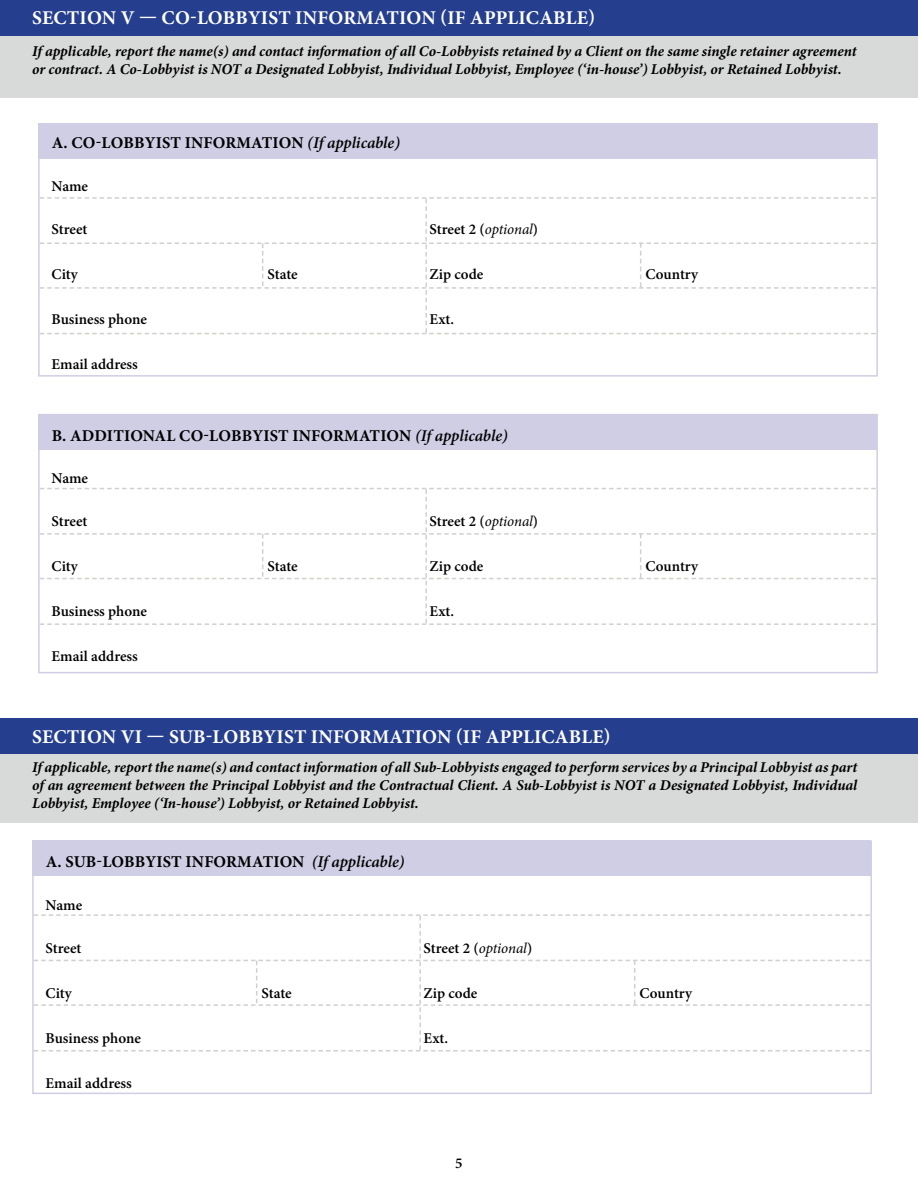
<style>
.page{position:relative;width:918px;height:1188px;background:#fff}
.page>*{position:absolute;margin:0;border:0;box-sizing:border-box;transform-origin:0 0}
.t1{font:700 19.5px "Minion Pro";letter-spacing:.01em;color:#fff}
.t2{font:700 16.5px "Minion Pro";letter-spacing:.01em;color:#000}
.t3{font:italic 700 15px/18px "Minion Pro";letter-spacing:-.005em;color:#000}
.t4{font:600 15px "Minion Pro";color:#000}
.s1{font-weight:600;font-style:italic}
.s2{font-weight:400;font-style:italic}
</style>
<div class="page">
<div style="left:0;top:35px;width:918px;height:63px;background:#d8d9d9"></div>
<div style="left:0;top:0;width:918px;height:35px;background:#253f8e"></div>
<div style="left:38px;top:123px;width:839px;height:36px;background:#cfcee4"></div>
<div style="left:38px;top:123px;width:840px;height:254px;border:2px solid #cfcee4"></div>
<svg style="left:40px;top:197px;width:836px;height:137px"></svg>
<div style="left:38px;top:414px;width:839px;height:35px;background:#cfcee4"></div>
<div style="left:38px;top:414px;width:840px;height:259px;border:2px solid #cfcee4"></div>
<svg style="left:40px;top:488px;width:836px;height:137px"></svg>
<div style="left:0;top:754px;width:918px;height:69px;background:#d8d9d9"></div>
<div style="left:0;top:718px;width:918px;height:36px;background:#253f8e"></div>
<div style="left:33px;top:840px;width:838px;height:36px;background:#cfcee4"></div>
<div style="left:32px;top:840px;width:840px;height:254px;border:2px solid #cfcee4"></div>
<svg style="left:34px;top:914px;width:836px;height:138px"></svg>
<p class="t1" style="left:32px;top:4px;width:564px">SECTION V — CO-LOBBYIST INFORMATION (IF APPLICABLE)</p>
<p class="t3" style="left:32px;top:42px;width:826px">If applicable, report the name(s) and contact information of all Co-Lobbyists retained by a Client on the same single retainer agreement or contract. A Co-Lobbyist is NOT a Designated Lobbyist, Individual Lobbyist, Employee (‘in-house’) Lobbyist, or Retained Lobbyist.</p>
<p class="t2" style="left:52px;top:132px;width:350px">A. CO-LOBBYIST INFORMATION <span class="s1">(If applicable)</span></p>
<p class="t4" style="left:52px;top:176px;width:38px">Name</p>
<p class="t4" style="left:52px;top:219px;width:37px">Street</p>
<p class="t4" style="left:430px;top:219px;width:110px">Street 2 (<span class="s2">optional</span>)</p>
<p class="t4" style="left:52px;top:264px;width:28px">City</p>
<p class="t4" style="left:268px;top:264px;width:31px">State</p>
<p class="t4" style="left:430px;top:264px;width:55px">Zip code</p>
<p class="t4" style="left:646px;top:264px;width:54px">Country</p>
<p class="t4" style="left:52px;top:309px;width:97px">Business phone</p>
<p class="t4" style="left:430px;top:309px;width:26px">Ext.</p>
<p class="t4" style="left:52px;top:354px;width:88px">Email address</p>
<p class="t2" style="left:52px;top:424px;width:458px">B. ADDITIONAL CO-LOBBYIST INFORMATION <span class="s1">(If applicable)</span></p>
<p class="t4" style="left:52px;top:468px;width:38px">Name</p>
<p class="t4" style="left:52px;top:511px;width:37px">Street</p>
<p class="t4" style="left:430px;top:511px;width:110px">Street 2 (<span class="s2">optional</span>)</p>
<p class="t4" style="left:52px;top:556px;width:28px">City</p>
<p class="t4" style="left:268px;top:556px;width:31px">State</p>
<p class="t4" style="left:430px;top:556px;width:55px">Zip code</p>
<p class="t4" style="left:646px;top:556px;width:54px">Country</p>
<p class="t4" style="left:52px;top:601px;width:97px">Business phone</p>
<p class="t4" style="left:430px;top:601px;width:26px">Ext.</p>
<p class="t4" style="left:52px;top:646px;width:88px">Email address</p>
<p class="t1" style="left:32px;top:723px;width:580px">SECTION VI — SUB-LOBBYIST INFORMATION (IF APPLICABLE)</p>
<p class="t3" style="left:32px;top:758px;width:827px;text-align:justify">If applicable, report the name(s) and contact information of all Sub-Lobbyists engaged to perform services by a Principal Lobbyist as part of an agreement between the Principal Lobbyist and the Contractual Client. A Sub-Lobbyist is NOT a Designated Lobbyist, Individual Lobbyist, Employee (‘In-house’) Lobbyist, or Retained Lobbyist.</p>
<p class="t2" style="left:46px;top:850px;width:360px">A. SUB-LOBBYIST INFORMATION <span class="s1">(If applicable)</span></p>
<p class="t4" style="left:46px;top:895px;width:38px">Name</p>
<p class="t4" style="left:46px;top:937px;width:37px">Street</p>
<p class="t4" style="left:424px;top:937px;width:110px">Street 2 (<span class="s2">optional</span>)</p>
<p class="t4" style="left:46px;top:982px;width:28px">City</p>
<p class="t4" style="left:262px;top:982px;width:31px">State</p>
<p class="t4" style="left:424px;top:982px;width:55px">Zip code</p>
<p class="t4" style="left:640px;top:982px;width:54px">Country</p>
<p class="t4" style="left:46px;top:1027px;width:97px">Business phone</p>
<p class="t4" style="left:424px;top:1027px;width:26px">Ext.</p>
<p class="t4" style="left:46px;top:1072px;width:88px">Email address</p>
<p class="t4" style="left:455px;top:1153px;width:9px">5</p>
</div>
